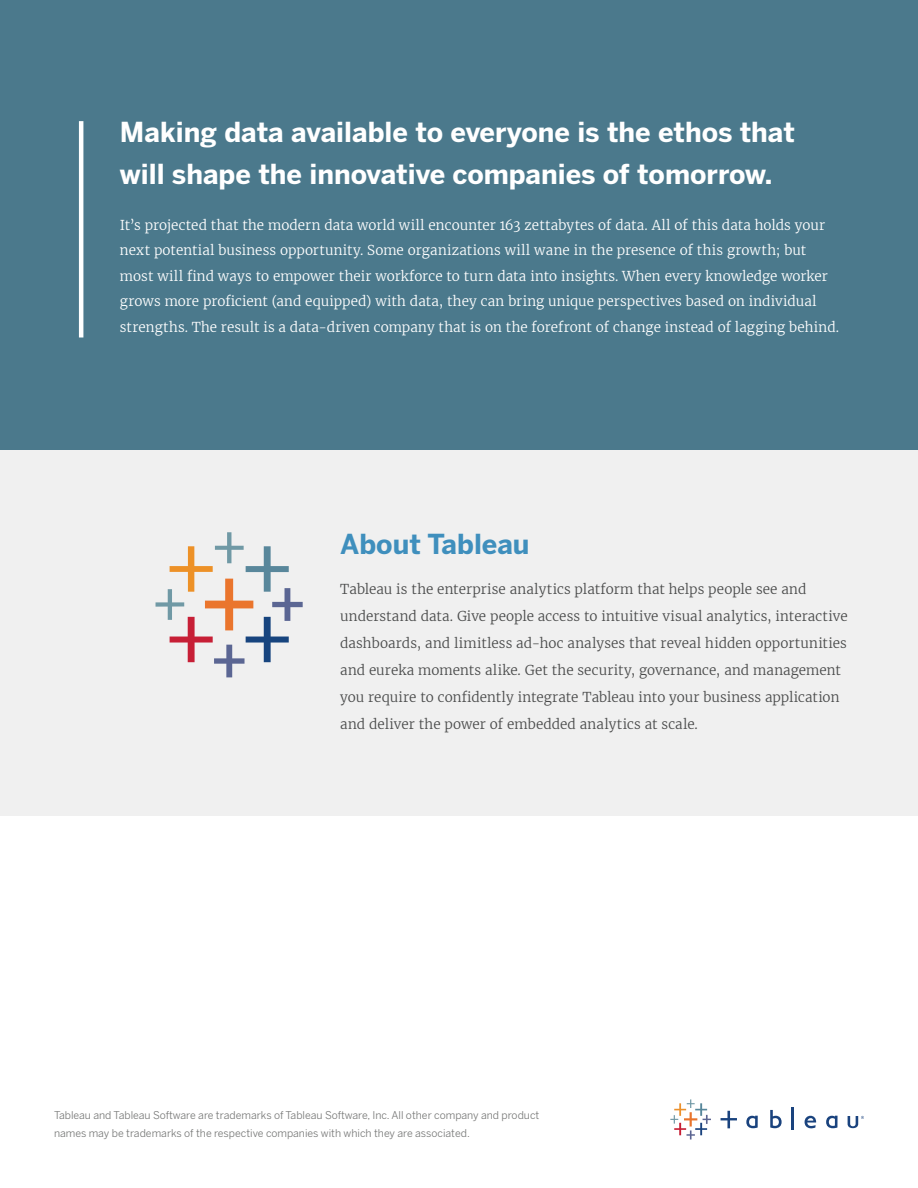
<style>
.page{position:relative;width:918px;height:1188px;background:#fff}
.page>*{position:absolute;margin:0;border:0;box-sizing:border-box;transform-origin:0 0}
.t1{font:700 27px/42px "Benton Sans";color:#fff}
.t2{font:700 27px "Benton Sans";color:#3f8fbd}
.t3{font:300 13.5px/25.5px "Merriweather";letter-spacing:.005em;color:#fff}
.t4{font:300 13.5px/27px "Merriweather";letter-spacing:.005em;color:#4a4b4b}
.t5{font:10.5px/18px "Benton Sans";color:#777877}
</style>
<div class="page">
<div style="left:0;top:0;width:918px;height:449px;background:#4b798c"></div>
<hr style="left:79px;top:121px;width:4px;height:217px;background:#fff">
<div style="left:0;top:450px;width:918px;height:366px;background:#f0f0f0"></div>
<svg style="left:156px;top:532px;width:147px;height:145px"></svg>
<svg style="left:670px;top:1099px;width:41px;height:41px"></svg>
<svg style="left:770px;top:1110px;width:12px;height:18px"></svg>
<hr style="left:792px;top:1107px;width:2px;height:23px;background:#1a437e">
<svg style="left:804px;top:1116px;width:12px;height:13px"></svg>
<svg style="left:746px;top:1116px;width:12px;height:12px"></svg>
<svg style="left:826px;top:1116px;width:12px;height:12px"></svg>
<svg style="left:721px;top:1111px;width:16px;height:17px"></svg>
<svg style="left:848px;top:1116px;width:16px;height:12px"></svg>
<h1 class="t1" style="left:120px;top:112px;width:677px">Making data available to everyone is the ethos that will shape the innovative companies of tomorrow.</h1>
<p class="t3" style="left:120px;top:212px;width:721px">It’s projected that the modern data world will encounter 163 zettabytes of data. All of this data holds your next potential business opportunity. Some organizations will wane in the presence of this growth; but most will find ways to empower their workforce to turn data into insights. When every knowledge worker grows more proficient (and equipped) with data, they can bring unique perspectives based on individual strengths. The result is a data-driven company that is on the forefront of change instead of lagging behind.</p>
<h1 class="t2" style="left:340px;top:527px;width:191px">About Tableau</h1>
<p class="t4" style="left:340px;top:575px;width:509px">Tableau is the enterprise analytics platform that helps people see and understand data. Give people access to intuitive visual analytics, interactive dashboards, and limitless ad-hoc analyses that reveal hidden opportunities and eureka moments alike. Get the security, governance, and management you require to confidently integrate Tableau into your business application and deliver the power of embedded analytics at scale.</p>
<p class="t5" style="left:54px;top:1106px;width:487px">Tableau and Tableau Software are trademarks of Tableau Software, Inc. All other company and product names may be trademarks of the respective companies with which they are associated.</p>
</div>
